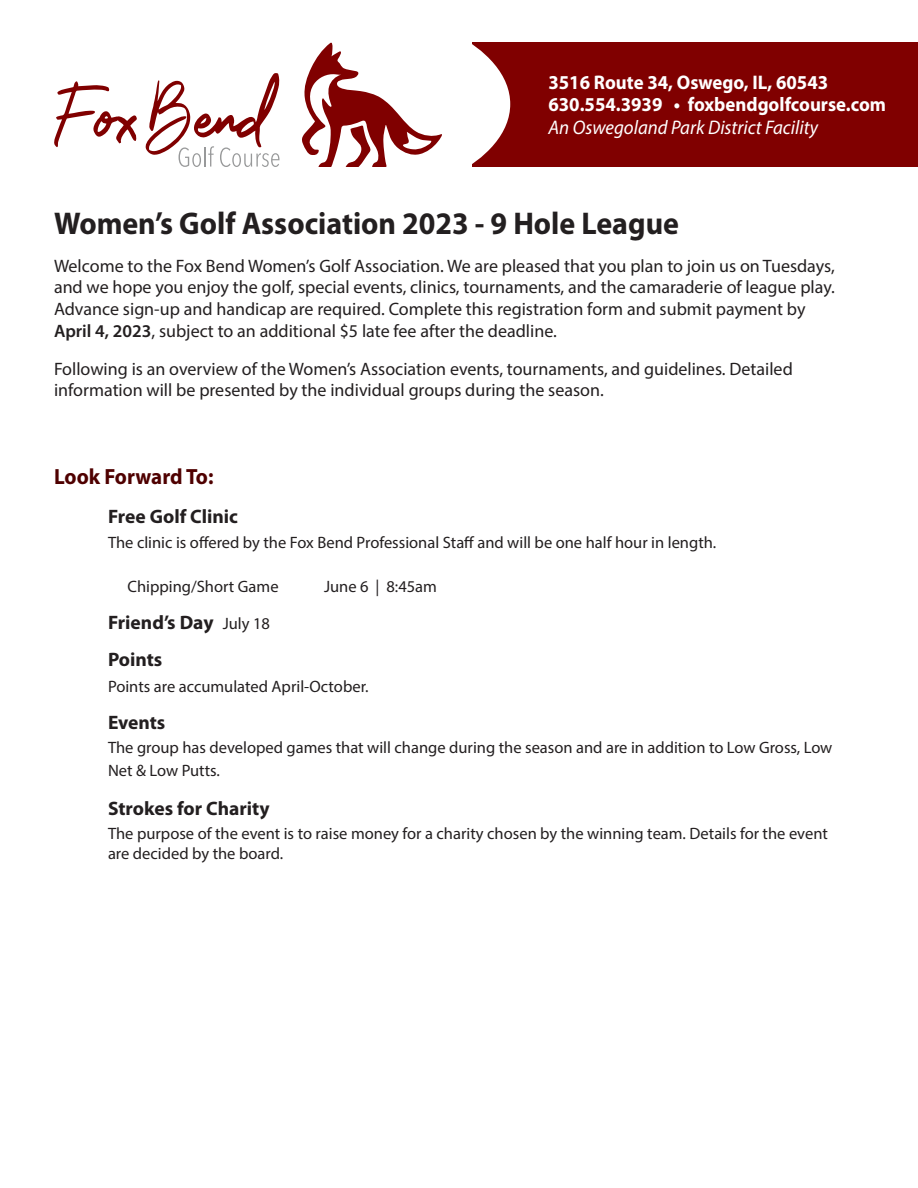
<style>
.page{position:relative;width:918px;height:1188px;background:#fff}
.page>*{position:absolute;margin:0;border:0;box-sizing:border-box;transform-origin:0 0}
.t1{font:700 31.5px "Myriad Pro";color:#231f20;scale:.95 1}
.t2{font:700 22.05px "Myriad Pro";letter-spacing:-.005em;color:#4f0000;scale:.95 1}
.t3{font:700 19.8px "Myriad Pro";color:#fff;scale:.95 1}
.t4{font:italic 19.8px "Myriad Pro";color:#fff;scale:.95 1}
.Paragraph_Style_1{font:700 19.5px "Myriad Pro";color:#231f20}
.t5{font:18px/21.6px "Myriad Pro";color:#231f20}
.Paragraph_Style_1-2{font:16.5px/23.4px "Myriad Pro";color:#231f20}
.s1{font-weight:600}
.s2{font-weight:400;font-size:16.5px}
</style>
<div class="page">
<div style="left:472px;top:42px;width:446px;height:124px;background:#800000"></div>
<div style="left:106px;top:1px;width:404px;height:206px;background:#fff;border-radius:50%"></div>
<svg style="left:302px;top:42px;width:140px;height:125px"></svg>
<svg style="left:54px;top:81px;width:83px;height:66px"></svg>
<svg style="left:145px;top:73px;width:135px;height:94px"></svg>
<p class="t3" style="left:548px;top:69px;width:296px">3516 Route 34, Oswego, IL, 60543</p>
<p class="t3" style="left:548px;top:92px;width:357px">630.554.3939 • foxbendgolfcourse.com</p>
<p class="t4" style="left:548px;top:115px;width:285px">An Oswegoland Park District Facility</p>
<p class="t1" style="left:54px;top:203px;width:659px">Women’s Golf Association 2023 - 9 Hole League</p>
<p class="t5" style="left:54px;top:255px;width:782px">Welcome to the Fox Bend Women’s Golf Association. We are pleased that you plan to join us on Tuesdays, and we hope you enjoy the golf, special events, clinics, tournaments, and the camaraderie of league play.<br>Advance sign-up and handicap are required. Complete this registration form and submit payment by <span class="s1">April 4, 2023</span>, subject to an additional $5 late fee after the deadline.</p>
<p class="t5" style="left:54px;top:358px;width:740px">Following is an overview of the Women’s Association events, tournaments, and guidelines. Detailed information will be presented by the individual groups during the season.</p>
<p class="t2" style="left:54px;top:462px;width:169px">Look Forward To:</p>
<p class="Paragraph_Style_1" style="left:108px;top:504px;width:132px">Free Golf Clinic</p>
<p class="Paragraph_Style_1-2" style="left:108px;top:530px;width:610px">The clinic is offered by the Fox Bend Professional Staff and will be one half hour in length.</p>
<p class="Paragraph_Style_1-2" style="left:128px;top:574px;width:153px">Chipping/Short Game</p>
<p class="Paragraph_Style_1-2" style="left:324px;top:574px;width:115px">June 6 | 8:45am</p>
<p class="Paragraph_Style_1" style="left:108px;top:609px;width:164px">Friend’s Day <span class="s2">July 18</span></p>
<p class="Paragraph_Style_1" style="left:108px;top:646px;width:56px">Points</p>
<p class="Paragraph_Style_1-2" style="left:108px;top:674px;width:262px">Points are accumulated April-October.</p>
<p class="Paragraph_Style_1" style="left:108px;top:709px;width:59px">Events</p>
<p class="Paragraph_Style_1-2" style="left:108px;top:735px;width:726px">The group has developed games that will change during the season and are in addition to Low Gross, Low<br>Net &amp; Low Putts.</p>
<p class="Paragraph_Style_1" style="left:108px;top:796px;width:163px">Strokes for Charity</p>
<p class="Paragraph_Style_1-2" style="left:108px;top:824px;width:721px;line-height:19.8px">The purpose of the event is to raise money for a charity chosen by the winning team. Details for the event are decided by the board.</p>
</div>
